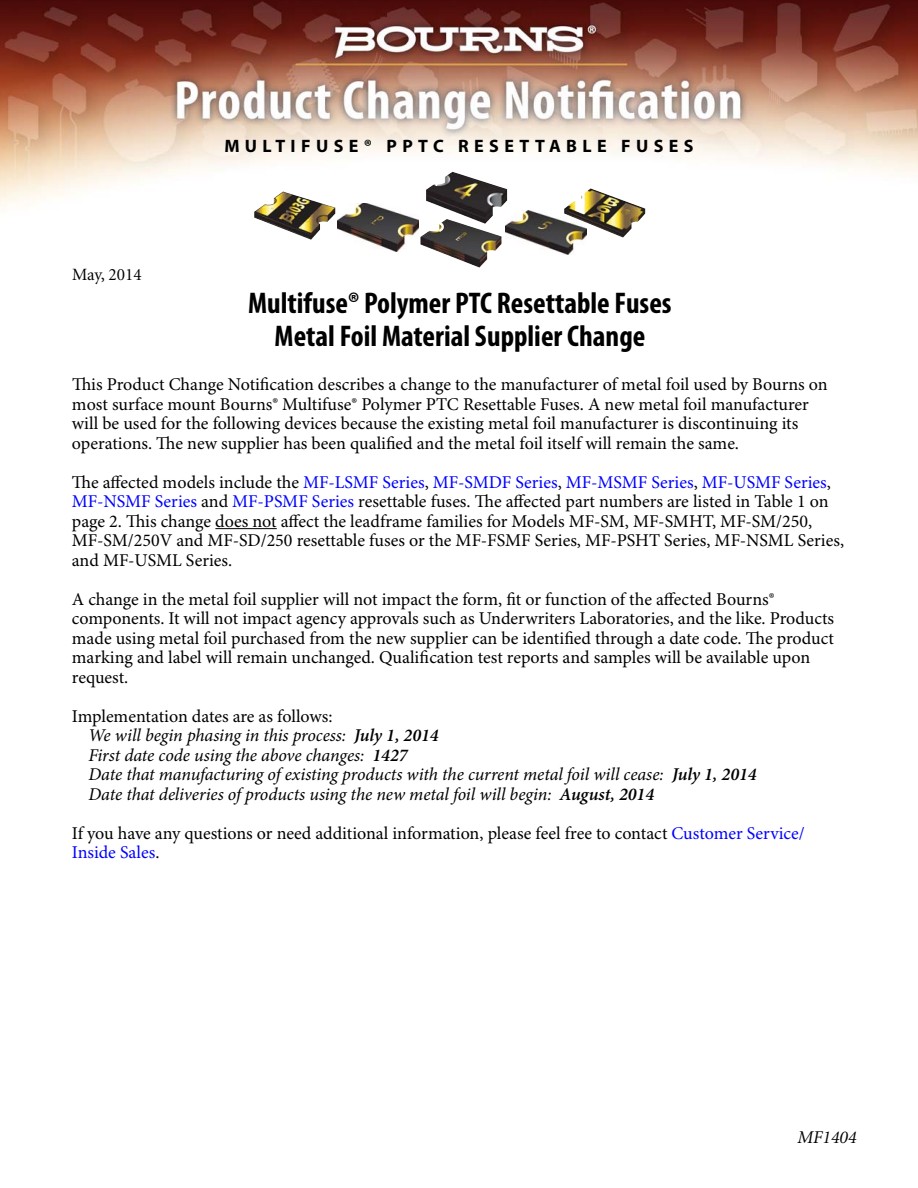
<style>
.page{position:relative;width:918px;height:1188px;background:#fff}
.page>*{position:absolute;margin:0;border:0;box-sizing:border-box;transform-origin:0 0}
.t1{font:700 condensed 30px/33px "Myriad Pro";color:#000;text-align:center}
.t2{font:18px/19.5px "Minion Pro";color:#000}
.t3{font:italic 18px/19.5px "Minion Pro";letter-spacing:-.01em;color:#000}
.t4{font:700 18px "Myriad Pro";letter-spacing:.3em;color:#000}
.t5{font:italic 18px "Minion";color:#000}
.t6{font:17.25px "Minion";color:#000}
.s1{color:#00f}
.s2{font-style:normal}
.s3{font-weight:600}
</style>
<div class="page">
<img style="left:0;top:0;width:918px;height:220px">
<hr style="left:215px;top:528px;width:62px;height:1px;background:#000">
<img style="left:338px;top:203px;width:80px;height:49px">
<img style="left:440px;top:219px;width:61px;height:27px">
<img style="left:506px;top:210px;width:81px;height:45px">
<img style="left:437px;top:172px;width:70px;height:33px">
<img style="left:584px;top:188px;width:61px;height:29px">
<img style="left:270px;top:192px;width:65px;height:26px">
<p class="t6" style="left:72px;top:267px;width:71px">May, 2014</p>
<p class="t4" style="left:224px;top:135px;width:471px">MULTIFUSE® PPTC RESETTABLE FUSES</p>
<h1 class="t1" style="left:248px;top:286px;width:425px">Multifuse® Polymer PTC Resettable Fuses<br>Metal Foil Material Supplier Change</h1>
<p class="t2" style="left:72px;top:376px;width:757px">This Product Change Notification describes a change to the manufacturer of metal foil used by Bourns on most surface mount Bourns® Multifuse® Polymer PTC Resettable Fuses. A new metal foil manufacturer will be used for the following devices because the existing metal foil manufacturer is discontinuing its operations. The new supplier has been qualified and the metal foil itself will remain the same.</p>
<p class="t2" style="left:72px;top:474px;width:774px">The affected models include the <span class="s1">MF-LSMF Series</span>, <span class="s1">MF-SMDF Series</span>, <span class="s1">MF-MSMF Series</span>, <span class="s1">MF-USMF Series</span>, <span class="s1">MF-NSMF Series</span> and <span class="s1">MF-PSMF Series</span> resettable fuses. The affected part numbers are listed in Table 1 on page 2. This change does not affect the leadframe families for Models MF-SM, MF-SMHT, MF-SM/250, MF-SM/250V and MF-SD/250 resettable fuses or the MF-FSMF Series, MF-PSHT Series, MF-NSML Series, and MF-USML Series.</p>
<p class="t2" style="left:72px;top:591px;width:764px">A change in the metal foil supplier will not impact the form, fit or function of the affected Bourns® components. It will not impact agency approvals such as Underwriters Laboratories, and the like. Products made using metal foil purchased from the new supplier can be identified through a date code. The product marking and label will remain unchanged. Qualification test reports and samples will be available upon request.</p>
<p class="t3" style="left:88px;top:708px;width:670px;text-indent:-16px"><span class="s2">Implementation dates are as follows:<br></span>We will begin phasing in this process: <span class="s3">July 1, 2014<br></span>First date code using the above changes: <span class="s3">1427<br></span>Date that manufacturing of existing products with the current metal foil will cease: <span class="s3">July 1, 2014<br></span>Date that deliveries of products using the new metal foil will begin: <span class="s3">August, 2014</span></p>
<p class="t2" style="left:72px;top:825px;width:734px">If you have any questions or need additional information, please feel free to contact <span class="s1">Customer Service/<br>Inside Sales</span>.</p>
<p class="t5" style="left:798px;top:1130px;width:60px">MF1404</p>
</div>
